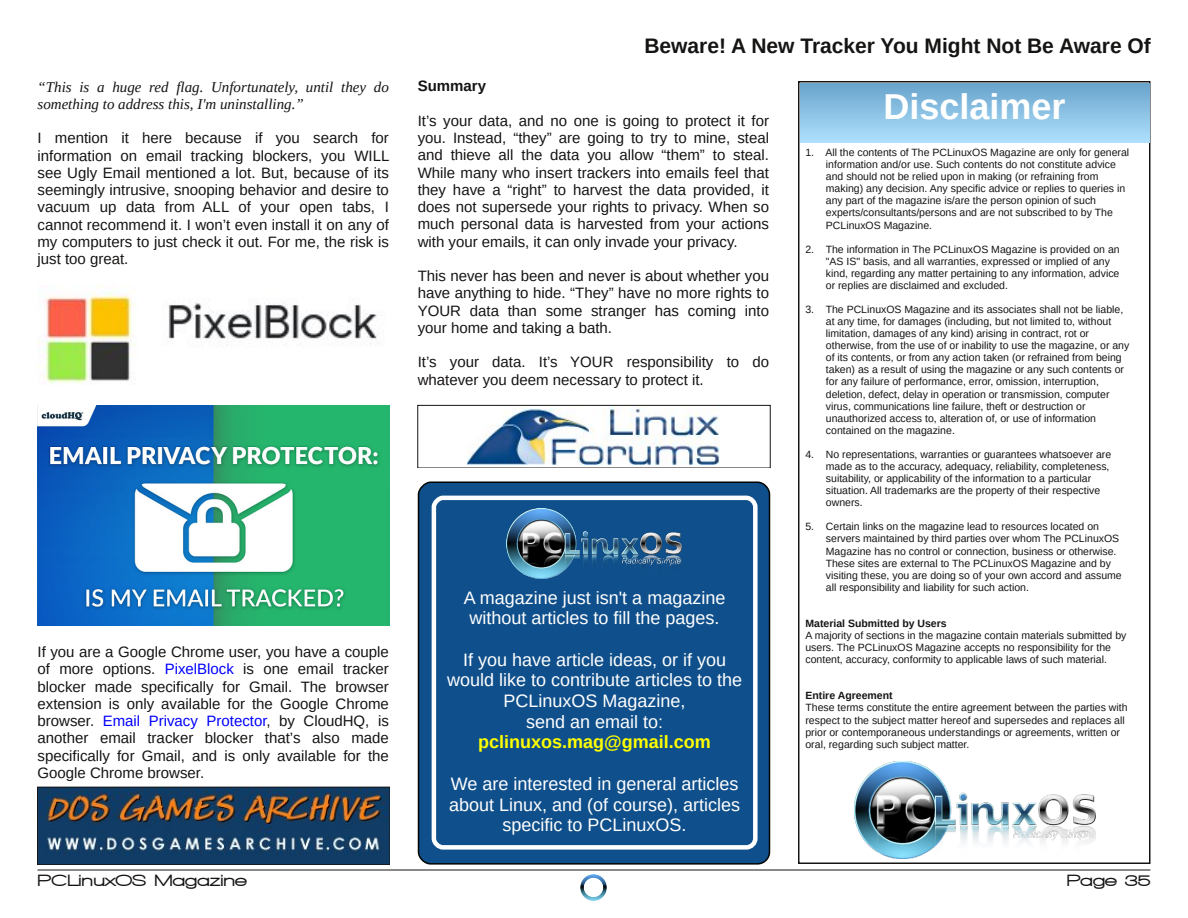
<style>
.page{position:relative;width:1188px;height:918px;background:#fff}
.page>*{position:absolute;margin:0;border:0;box-sizing:border-box;transform-origin:0 0}
.t1{font:700 36px "Liberation Sans";color:#fff}
.t2{font:700 21px "Liberation Sans";color:#161413}
.t3{font:18px/20.7px "Liberation Sans";color:#fff;text-align:center}
.t4{font:700 18px "Liberation Sans";color:#ff0}
.t5{font:900 16.5px "Walkway Expand";color:#161413}
.t6{font:15px/17.2px "Liberation Sans";color:#161413;text-align:justify}
.t7{font:italic 15px/17.2px "Liberation Serif";color:#161413}
.t8{font:700 15px "Liberation Sans";color:#161413}
.t9{font:10.5px/12px "Liberation Sans";color:#161413}
.t10{font:700 10.5px "Liberation Sans";color:#161413}
.s1{color:#00f}
</style>
<div class="page">
<hr style="left:38px;top:870px;width:1112px;height:1px;background:#161413">
<img style="left:580px;top:874px;width:27px;height:27px">
<img style="left:38px;top:285px;width:339px;height:99px">
<img style="left:38px;top:405px;width:352px;height:220px">
<img style="left:40px;top:789px;width:348px;height:74px">
<div style="left:38px;top:787px;width:352px;height:78px;border:1px solid #161413"></div>
<div style="left:418px;top:482px;width:352px;height:382px;background:#0f4f8b;border-radius:12px"></div>
<div style="left:418px;top:482px;width:352px;height:383px;border:1px solid #000501;border-radius:12px"></div>
<div style="left:432px;top:496px;width:326px;height:354px;border:4px solid #fff;border-radius:9px"></div>
<img style="left:507px;top:509px;width:175px;height:70px">
<div style="left:800px;top:84px;width:350px;height:59px;background:linear-gradient(to bottom,#6aa5cc,#afe1fe)"></div>
<img style="left:854px;top:762px;width:241px;height:96px">
<div style="left:418px;top:405px;width:352px;height:63px;border:1px solid #161413"></div>
<img style="left:467px;top:407px;width:253px;height:57px">
<h3 class="t7" style="left:38px;top:78px;width:353px">“This is a huge red flag. Unfortunately, until they do something to address this, I'm uninstalling.”</h3>
<p class="t6" style="left:38px;top:129px;width:353px">I mention it here because if you search for information on email tracking blockers, you WILL see Ugly Email mentioned a lot. But, because of its seemingly intrusive, snooping behavior and desire to vacuum up data from ALL of your open tabs, I cannot recommend it. I won’t even install it on any of my computers to just check it out. For me, the risk is just too great.</p>
<p class="t6" style="left:38px;top:643px;width:353px">If you are a Google Chrome user, you have a couple of more options. <span class="s1">PixelBlock</span> is one email tracker blocker made specifically for Gmail. The browser extension is only available for the Google Chrome browser. <span class="s1">Email Privacy Protector</span>, by CloudHQ, is another email tracker blocker that’s also made specifically for Gmail, and is only available for the Google Chrome browser.</p>
<h2 class="t2" style="left:644px;top:34px;width:508px">Beware! A New Tracker You Might Not Be Aware Of</h2>
<h3 class="t8" style="left:418px;top:78px;width:70px">Summary</h3>
<p class="t6" style="left:418px;top:112px;width:353px">It’s your data, and no one is going to protect it for you. Instead, “they” are going to try to mine, steal and thieve all the data you allow “them” to steal.<br>While many who insert trackers into emails feel that they have a “right” to harvest the data provided, it does not supersede your rights to privacy. When so much personal data is harvested from your actions with your emails, it can only invade your privacy.</p>
<h3 class="t6" style="left:418px;top:267px;width:353px">This never has been and never is about whether you have anything to hide. “They” have no more rights to YOUR data than some stranger has coming into your home and taking a bath.</h3>
<h3 class="t6" style="left:418px;top:354px;width:353px">It’s your data. It’s YOUR responsibility to do whatever you deem necessary to protect it.</h3>
<h3 class="t3" style="left:464px;top:587px;width:263px">A magazine just isn't a magazine without articles to fill the pages.</h3>
<h3 class="t3" style="left:447px;top:649px;width:297px">If you have article ideas, or if you would like to contribute articles to the<br>PCLinuxOS Magazine,<br>send an email to:</h3>
<h3 class="t4" style="left:478px;top:732px;width:234px">pclinuxos.mag@gmail.com</h3>
<h3 class="t3" style="left:449px;top:773px;width:293px">We are interested in general articles about Linux, and (of course), articles specific to PCLinuxOS.</h3>
<h1 class="t1" style="left:883px;top:87px;width:184px">Disclaimer</h1>
<p class="t9" style="left:826px;top:146px;width:305px;text-indent:-20px">1. All the contents of The PCLinuxOS Magazine are only for general information and/or use. Such contents do not constitute advice and should not be relied upon in making (or refraining from making) any decision. Any specific advice or replies to queries in any part of the magazine is/are the person opinion of such experts/consultants/persons and are not subscribed to by The PCLinuxOS Magazine.</p>
<p class="t9" style="left:826px;top:243px;width:295px;text-indent:-20px">2. The information in The PCLinuxOS Magazine is provided on an "AS IS" basis, and all warranties, expressed or implied of any kind, regarding any matter pertaining to any information, advice or replies are disclaimed and excluded.</p>
<p class="t9" style="left:826px;top:303px;width:305px;text-indent:-20px">3. The PCLinuxOS Magazine and its associates shall not be liable, at any time, for damages (including, but not limited to, without limitation, damages of any kind) arising in contract, rot or otherwise, from the use of or inability to use the magazine, or any of its contents, or from any action taken (or refrained from being taken) as a result of using the magazine or any such contents or for any failure of performance, error, omission, interruption, deletion, defect, delay in operation or transmission, computer virus, communications line failure, theft or destruction or unauthorized access to, alteration of, or use of information contained on the magazine.</p>
<p class="t9" style="left:826px;top:448px;width:287px;text-indent:-20px">4. No representations, warranties or guarantees whatsoever are made as to the accuracy, adequacy, reliability, completeness, suitability, or applicability of the information to a particular situation. All trademarks are the property of their respective owners.</p>
<p class="t9" style="left:826px;top:521px;width:298px;text-indent:-20px">5. Certain links on the magazine lead to resources located on servers maintained by third parties over whom The PCLinuxOS Magazine has no control or connection, business or otherwise.<br>These sites are external to The PCLinuxOS Magazine and by visiting these, you are doing so of your own accord and assume all responsibility and liability for such action.</p>
<p class="t10" style="left:805px;top:617px;width:143px">Material Submitted by Users</p>
<p class="t9" style="left:805px;top:629px;width:322px">A majority of sections in the magazine contain materials submitted by users. The PCLinuxOS Magazine accepts no responsibility for the content, accuracy, conformity to applicable laws of such material.</p>
<p class="t10" style="left:805px;top:690px;width:89px">Entire Agreement</p>
<p class="t9" style="left:805px;top:702px;width:324px">These terms constitute the entire agreement between the parties with respect to the subject matter hereof and supersedes and replaces all prior or contemporaneous understandings or agreements, written or oral, regarding such subject matter.</p>
<h3 class="t5" style="left:38px;top:871px;width:211px">PCLinuxOS Magazine</h3>
<h3 class="t5" style="left:1067px;top:871px;width:86px">Page 35</h3>
</div>
